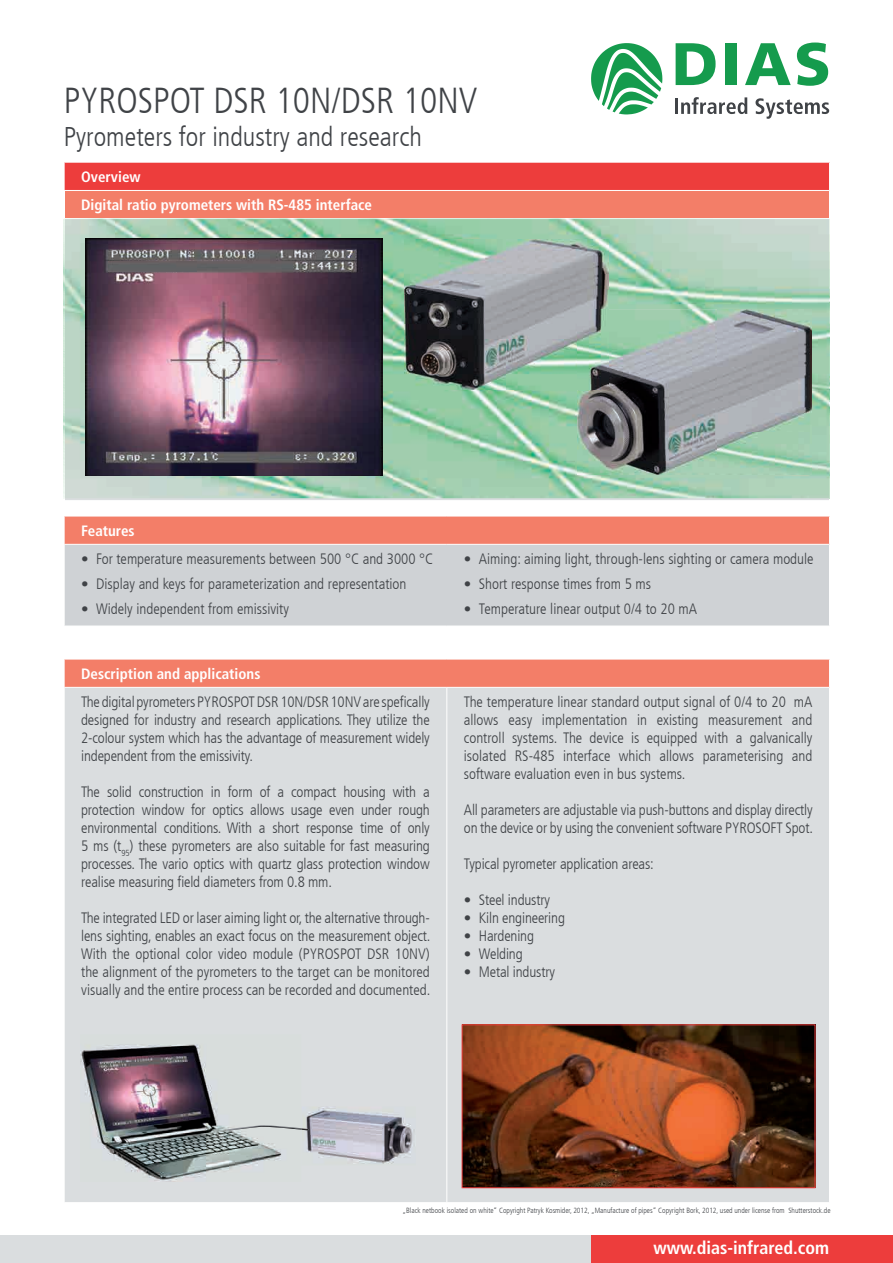
<style>
.page{position:relative;width:893px;height:1263px;background:#fff}
.page>*{position:absolute;margin:0;border:0;box-sizing:border-box;transform-origin:0 0}
.t1{font:300 condensed 36px "Frutiger LT Com";color:#404347}
.t2{font:300 condensed 27px "Frutiger LT Com";color:#404347}
.t3{font:700 condensed 18px "Frutiger LT Com";color:#fff}
.t4{font:300 condensed 15px/18px "Frutiger LT Com";color:#404347;text-align:justify}
.t5{font:700 condensed 15px/28.2px "Frutiger LT Com";color:#fff}
.t6{font:300 condensed 7.5px "Frutiger LT Com";color:#404347}
</style>
<div class="page">
<div style="left:64px;top:162px;width:765px;height:28px;background:#ed3d3c"></div>
<div style="left:64px;top:190px;width:765px;height:29px;background:#f37e68"></div>
<hr style="left:64px;top:162px;width:766px;height:1px;background:#fff">
<hr style="left:64px;top:190px;width:766px;height:1px;background:#fff">
<svg style="left:64px;top:163px;width:1px;height:55px"></svg>
<hr style="left:64px;top:218px;width:766px;height:1px;background:#fff">
<div style="left:0;top:1236px;width:592px;height:27px;background:#dadddf"></div>
<div style="left:591px;top:1236px;width:302px;height:27px;background:#ed3d3c"></div>
<div style="left:64px;top:516px;width:765px;height:28px;background:#f37e68"></div>
<div style="left:65px;top:545px;width:764px;height:81px;background:#cfd2d5"></div>
<hr style="left:64px;top:516px;width:383px;height:1px;background:#fff">
<svg style="left:64px;top:516px;width:1px;height:28px"></svg>
<hr style="left:447px;top:516px;width:383px;height:1px;background:#fff">
<div style="left:64px;top:659px;width:765px;height:28px;background:#f37e68"></div>
<div style="left:65px;top:688px;width:764px;height:514px;background:#dadddf"></div>
<hr style="left:64px;top:659px;width:383px;height:1px;background:#fff">
<svg style="left:64px;top:659px;width:1px;height:28px"></svg>
<hr style="left:447px;top:659px;width:383px;height:1px;background:#fff">
<hr style="left:446px;top:688px;width:1px;height:514px;background:#fff">
<img style="left:464px;top:1026px;width:349px;height:160px">
<div style="left:462px;top:1024px;width:353px;height:164px;border:1px solid #ed3d3c"></div>
<img style="left:302px;top:1106px;width:114px;height:59px">
<svg style="left:301px;top:1128px;width:7px;height:2px"></svg>
<img style="left:80px;top:1034px;width:221px;height:148px">
<img style="left:227px;top:1125px;width:74px;height:6px">
<img style="left:64px;top:219px;width:765px;height:279px">
<img style="left:829px;top:219px;width:1px;height:279px">
<svg style="left:591px;top:43px;width:71px;height:72px"></svg>
<hr style="left:675px;top:99px;width:3px;height:15px;background:#404347">
<svg style="left:681px;top:97px;width:66px;height:17px"></svg>
<svg style="left:755px;top:98px;width:74px;height:21px"></svg>
<svg style="left:676px;top:43px;width:40px;height:42px"></svg>
<div style="left:726px;top:43px;width:11px;height:42px;background:#159b4d"></div>
<svg style="left:745px;top:43px;width:46px;height:42px"></svg>
<svg style="left:797px;top:43px;width:31px;height:43px"></svg>
<img style="left:578px;top:309px;width:233px;height:165px">
<img style="left:86px;top:238px;width:296px;height:237px">
<img style="left:404px;top:239px;width:204px;height:100px">
<img style="left:404px;top:339px;width:174px;height:50px">
<img style="left:578px;top:309px;width:30px;height:80px">
<svg style="left:346px;top:250px;width:8px;height:10px"></svg>
<img style="left:109px;top:261px;width:88px;height:10px">
<h1 class="t1" style="left:64px;top:80px;width:415px">PYROSPOT DSR 10N/DSR 10NV</h1>
<h2 class="t2" style="left:64px;top:121px;width:360px">Pyrometers for industry and research</h2>
<p class="t5" style="left:81px;top:163px;width:292px">Overview<br>Digital ratio pyrometers with RS-485 interface</p>
<p class="t5" style="left:81px;top:516px;width:55px">Features</p>
<p class="t4" style="left:81px;top:550px;width:354px">• For temperature measurements between 500 °C and 3000 °C</p>
<p class="t4" style="left:81px;top:575px;width:327px">• Display and keys for parameterization and representation</p>
<p class="t4" style="left:81px;top:599px;width:209px">• Widely independent from emissivity</p>
<p class="t5" style="left:81px;top:659px;width:181px">Description and applications</p>
<p class="t4" style="left:81px;top:693px;width:350px">The digital pyrometers PYROSPOT DSR 10N/DSR 10NV are spefically designed for industry and research applications. They utilize the 2-colour system which has the advantage of measurement widely independent from the emissivity.</p>
<p class="t4" style="left:81px;top:783px;width:350px">The solid construction in form of a compact housing with a protection window for optics allows usage even under rough environmental conditions. With a short response time of only 5 ms (t<sub>95</sub>) these pyrometers are also suitable for fast measuring processes. The vario optics with quartz glass protection window realise measuring field diameters from 0.8 mm.</p>
<p class="t4" style="left:81px;top:909px;width:351px">The integrated LED or laser aiming light or, the alternative through&shy;lens sighting, enables an exact focus on the measurement object.<br>With the optional color video module (PYROSPOT DSR 10NV) the alignment of the pyrometers to the target can be monitored visually and the entire process can be recorded and documented.</p>
<p class="t4" style="left:464px;top:550px;width:351px">• Aiming: aiming light, through-lens sighting or camera module</p>
<p class="t4" style="left:464px;top:575px;width:189px">• Short response times from 5 ms</p>
<p class="t4" style="left:464px;top:599px;width:235px">• Temperature linear output 0/4 to 20 mA</p>
<p class="t4" style="left:464px;top:693px;width:350px">The temperature linear standard output signal of 0/4 to 20 mA allows easy implementation in existing measurement and controll systems. The device is equipped with a galvanically isolated RS-485 interface which allows parameterising and software evaluation even in bus systems.</p>
<p class="t4" style="left:464px;top:801px;width:351px">All parameters are adjustable via push-buttons and display directly on the device or by using the convenient software PYROSOFT Spot.</p>
<p class="t4" style="left:464px;top:855px;width:192px">Typical pyrometer application areas:</p>
<p class="t4" style="left:464px;top:891px;width:88px">• Steel industry</p>
<p class="t4" style="left:464px;top:909px;width:103px">• Kiln engineering</p>
<p class="t4" style="left:464px;top:927px;width:72px">• Hardening</p>
<p class="t4" style="left:464px;top:945px;width:60px">• Welding</p>
<p class="t4" style="left:464px;top:963px;width:93px">• Metal industry</p>
<p class="t6" style="left:402px;top:1206px;width:430px">„Black netbook isolated on white“ Copyright Patryk Kosmider, 2012, „Manufacture of pipes“ Copyright Bork, 2012, used under license from Shutterstock.de</p>
<p class="t3" style="left:653px;top:1236px;width:177px">www.dias-infrared.com</p>
</div>
